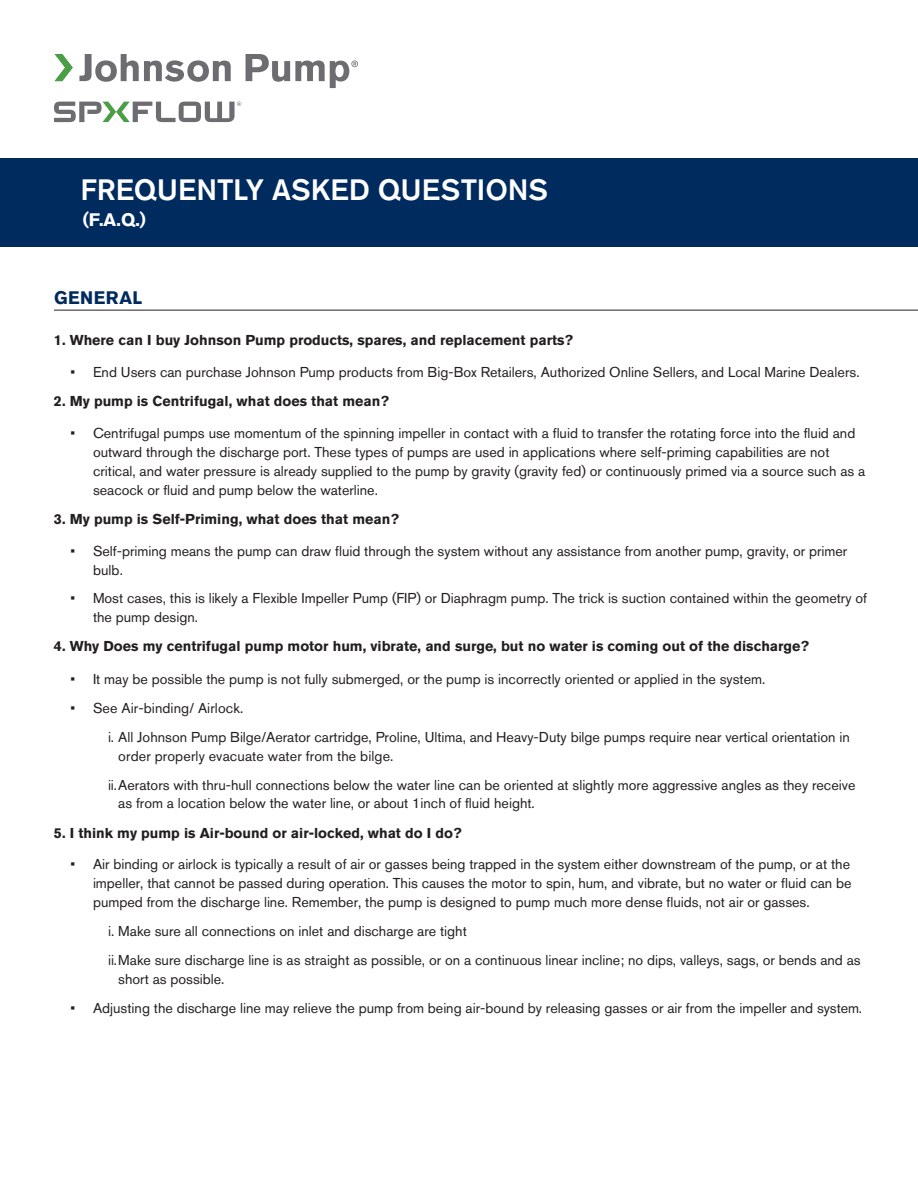
<style>
.page{position:relative;width:918px;height:1188px;background:#fff}
.page>*{position:absolute;margin:0;border:0;box-sizing:border-box;transform-origin:0 0}
.t1{font:500 29.25px "Akzidenz Grotesk Pro";color:#fff}
.t2{font:700 18px "Akzidenz Grotesk Pro";color:#fff}
.t3{font:700 18px "Akzidenz Grotesk Pro";letter-spacing:.03em;color:#002b5e}
.t4{font:14.25px/18.8px "Akzidenz Grotesk Pro";color:#231f20}
.t5{font:700 14.25px "Akzidenz Grotesk Pro";color:#231f20}
</style>
<div class="page">
<div style="left:0;top:159px;width:918px;height:88px;background:#002b5e"></div>
<svg style="left:54px;top:102px;width:187px;height:20px"></svg>
<svg style="left:55px;top:54px;width:18px;height:27px"></svg>
<svg style="left:79px;top:54px;width:152px;height:28px"></svg>
<svg style="left:246px;top:54px;width:112px;height:34px"></svg>
<hr style="left:54px;top:310px;width:864px;height:1px;background:#231f20">
<h1 class="t1" style="left:81px;top:171px;width:469px">FREQUENTLY ASKED QUESTIONS</h1>
<p class="t2" style="left:83px;top:208px;width:65px">(F.A.Q.)</p>
<p class="t3" style="left:54px;top:286px;width:90px">GENERAL</p>
<p class="t5" style="left:54px;top:332px;width:521px">1. Where can I buy Johnson Pump products, spares, and replacement parts?</p>
<p class="t4" style="left:71px;top:362px;width:791px">• End Users can purchase Johnson Pump products from Big-Box Retailers, Authorized Online Sellers, and Local Marine Dealers.</p>
<p class="t5" style="left:54px;top:393px;width:337px">2. My pump is Centrifugal, what does that mean?</p>
<p class="t4" style="left:93px;top:424px;width:774px;text-indent:-22px">• Centrifugal pumps use momentum of the spinning impeller in contact with a fluid to transfer the rotating force into the fluid and outward through the discharge port. These types of pumps are used in applications where self-priming capabilities are not critical, and water pressure is already supplied to the pump by gravity (gravity fed) or continuously primed via a source such as a seacock or fluid and pump below the waterline.</p>
<p class="t5" style="left:54px;top:511px;width:346px">3. My pump is Self-Priming, what does that mean?</p>
<p class="t4" style="left:93px;top:541px;width:756px;text-indent:-22px">• Self-priming means the pump can draw fluid through the system without any assistance from another pump, gravity, or primer bulb.</p>
<p class="t4" style="left:93px;top:589px;width:776px;text-indent:-22px">• Most cases, this is likely a Flexible Impeller Pump (FIP) or Diaphragm pump. The trick is suction contained within the geometry of the pump design.</p>
<p class="t5" style="left:54px;top:638px;width:757px">4. Why Does my centrifugal pump motor hum, vibrate, and surge, but no water is coming out of the discharge?</p>
<p class="t4" style="left:71px;top:669px;width:696px">• It may be possible the pump is not fully submerged, or the pump is incorrectly oriented or applied in the system.</p>
<p class="t4" style="left:108px;top:693px;width:743px;line-height:29px;text-indent:-38px">• See Air-binding/ Airlock.<br>i. All Johnson Pump Bilge/Aerator cartridge, Proline, Ultima, and Heavy-Duty bilge pumps require near vertical orientation in</p>
<p class="t4" style="left:108px;top:741px;width:749px;line-height:29px;text-indent:10px">order properly evacuate water from the bilge.<br>ii.Aerators with thru-hull connections below the water line can be oriented at slightly more aggressive angles as they receive</p>
<p class="t4" style="left:118px;top:794px;width:418px">as from a location below the water line, or about 1inch of fluid height.</p>
<p class="t5" style="left:54px;top:824px;width:409px">5. I think my pump is Air-bound or air-locked, what do I do?</p>
<p class="t4" style="left:93px;top:855px;width:760px;text-align:justify;text-indent:-23px">• Air binding or airlock is typically a result of air or gasses being trapped in the system either downstream of the pump, or at the impeller, that cannot be passed during operation. This causes the motor to spin, hum, and vibrate, but no water or fluid can be pumped from the discharge line. Remember, the pump is designed to pump much more dense fluids, not air or gasses.</p>
<p class="t4" style="left:108px;top:917px;width:754px;line-height:29px">i. Make sure all connections on inlet and discharge are tight<br>ii.Make sure discharge line is as straight as possible, or on a continuous linear incline; no dips, valleys, sags, or bends and as</p>
<p class="t4" style="left:118px;top:969px;width:108px">short as possible.</p>
<p class="t4" style="left:71px;top:998px;width:793px">• Adjusting the discharge line may relieve the pump from being air-bound by releasing gasses or air from the impeller and system.</p>
</div>
